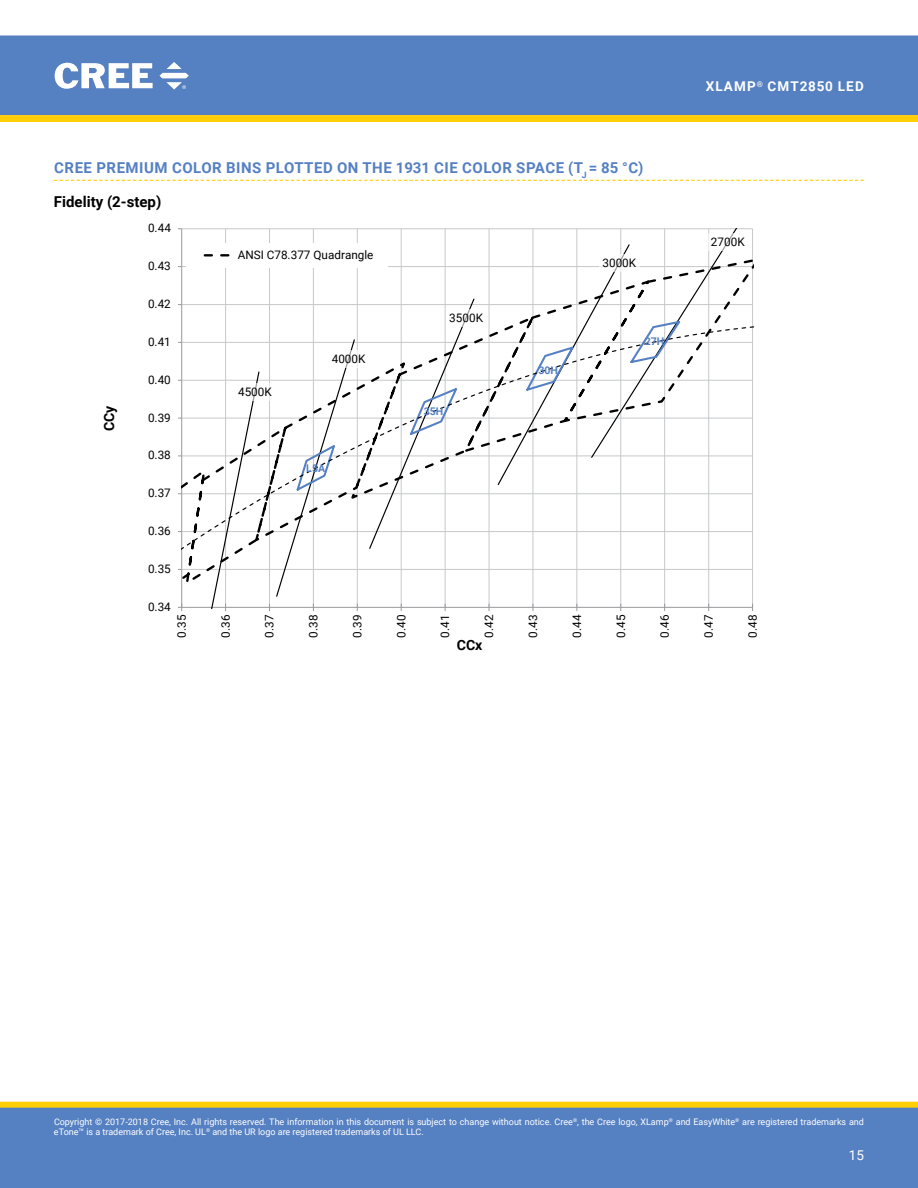
<style>
.page{position:relative;width:918px;height:1188px;background:#fff}
.page>*{position:absolute;margin:0;border:0;box-sizing:border-box;transform-origin:0 0}
.t1{font:700 15px "Roboto";letter-spacing:.035em;color:#5580c3}
.t2{font:700 15px "Roboto";color:#000}
.t3{font:700 14.1px "Roboto";letter-spacing:-.005em;color:#000}
.t4{font:700 13.5px "Roboto";letter-spacing:.085em;color:#fff}
.t5{font:13.5px "Roboto";color:#fff}
.t6{font:11.7px "Roboto";letter-spacing:.005em;color:#000}
.t7{font:700 10.65px "Roboto";color:#5580c3}
.t8{font:700 10.5px "Roboto";color:#5580c3}
.t9{font:9px/10.8px "Roboto";color:#fff}
</style>
<div class="page">
<div style="left:1px;top:36px;width:916px;height:78px;background:#5580c1"></div>
<div style="left:0;top:35px;width:918px;height:80px;border:1px solid #5580c1"></div>
<svg style="left:55px;top:63px;width:98px;height:26px"></svg>
<svg style="left:159px;top:62px;width:30px;height:28px"></svg>
<div style="left:1px;top:1102px;width:916px;height:6px;background:#ffce06"></div>
<div style="left:0;top:1102px;width:918px;height:6px;border:1px solid #ffce06"></div>
<div style="left:0;top:1108px;width:918px;height:80px;background:#5580c1"></div>
<svg style="left:0;top:115px;width:918px;height:7px;background:#fece08"></svg>
<svg style="left:54px;top:180px;width:810px;height:1px"></svg>
<hr style="left:182px;top:228px;width:571px;height:1px;background:#c6c8ca">
<hr style="left:181px;top:229px;width:1px;height:378px;background:#989a9d">
<svg style="left:182px;top:229px;width:571px;height:379px"></svg>
<div style="left:707px;top:233px;width:41px;height:18px;background:#fff"></div>
<div style="left:599px;top:254px;width:41px;height:18px;background:#fff"></div>
<div style="left:446px;top:309px;width:41px;height:18px;background:#fff"></div>
<div style="left:328px;top:350px;width:41px;height:18px;background:#fff"></div>
<div style="left:235px;top:383px;width:40px;height:17px;background:#fff"></div>
<div style="left:186px;top:243px;width:202px;height:25px;background:#fff"></div>
<svg style="left:205px;top:254px;width:25px;height:2px"></svg>
<h1 class="t1" style="left:54px;top:157px;width:251px">CREE PREM IUM COLOR BINS PLOTTED</h1>
<h1 class="t1" style="left:337px;top:157px;width:308px">ON THE 1931 CIE COLOR SPACE (T<sub>J</sub> = 85 °C)</h1>
<h1 class="t2" style="left:54px;top:191px;width:109px">FIDELITY (2-STEP)</h1>
<h2 class="t3" style="left:99px;top:431px;width:27px;rotate:-90deg">CCY</h2>
<p class="t6" style="left:148px;top:220px;width:24px">0.44</p>
<p class="t6" style="left:148px;top:258px;width:24px">0.43</p>
<p class="t6" style="left:148px;top:296px;width:24px">0.42</p>
<p class="t6" style="left:148px;top:334px;width:24px">0.41</p>
<p class="t6" style="left:148px;top:371px;width:24px">0.40</p>
<p class="t6" style="left:148px;top:409px;width:24px">0.39</p>
<p class="t6" style="left:148px;top:447px;width:24px">0.38</p>
<p class="t6" style="left:148px;top:485px;width:24px">0.37</p>
<p class="t6" style="left:148px;top:523px;width:24px">0.36</p>
<p class="t6" style="left:148px;top:561px;width:24px">0.35</p>
<p class="t6" style="left:148px;top:599px;width:24px">0.34</p>
<p class="t6" style="left:238px;top:246px;width:137px">ANSI C78.377 Quadrangle</p>
<p class="t6" style="left:238px;top:383px;width:35px">4500K</p>
<p class="t6" style="left:332px;top:351px;width:35px">4000K</p>
<p class="t8" style="left:306px;top:461px;width:20px">L5A</p>
<p class="t6" style="left:449px;top:310px;width:35px">3500K</p>
<p class="t7" style="left:424px;top:404px;width:21px">35H</p>
<p class="t7" style="left:539px;top:363px;width:21px">30H</p>
<p class="t6" style="left:602px;top:255px;width:35px">3000K</p>
<p class="t7" style="left:645px;top:334px;width:21px">27H</p>
<h3 class="t4" style="left:706px;top:77px;width:160px">XLAMP<sup>®</sup> CMT2850 LED</h3>
<p class="t6" style="left:711px;top:234px;width:35px">2700K</p>
<p class="t6" style="left:173px;top:638px;width:24px;rotate:-90deg">0.35</p>
<p class="t6" style="left:217px;top:638px;width:24px;rotate:-90deg">0.36</p>
<p class="t6" style="left:261px;top:638px;width:24px;rotate:-90deg">0.37</p>
<p class="t6" style="left:305px;top:638px;width:24px;rotate:-90deg">0.38</p>
<p class="t6" style="left:349px;top:638px;width:24px;rotate:-90deg">0.39</p>
<p class="t6" style="left:393px;top:638px;width:24px;rotate:-90deg">0.40</p>
<p class="t6" style="left:437px;top:638px;width:24px;rotate:-90deg">0.41</p>
<p class="t6" style="left:481px;top:638px;width:24px;rotate:-90deg">0.42</p>
<p class="t6" style="left:525px;top:638px;width:24px;rotate:-90deg">0.43</p>
<p class="t6" style="left:569px;top:638px;width:24px;rotate:-90deg">0.44</p>
<p class="t6" style="left:613px;top:638px;width:24px;rotate:-90deg">0.45</p>
<p class="t6" style="left:657px;top:638px;width:24px;rotate:-90deg">0.46</p>
<p class="t6" style="left:700px;top:638px;width:24px;rotate:-90deg">0.47</p>
<p class="t6" style="left:744px;top:638px;width:24px;rotate:-90deg">0.48</p>
<h2 class="t3" style="left:457px;top:635px;width:27px">CCX</h2>
<p class="t9" style="left:54px;top:1116px;width:811px">Copyright © 2017-2018 Cree, Inc. All rights reserved. The information in this document is subject to change without notice. Cree<sup>®</sup>, the Cree logo, XLamp<sup>®</sup> and EasyWhite<sup>®</sup> are registered trademarks and eTone™ is a trademark of Cree, Inc. UL<sup>®</sup> and the UR logo are registered trademarks of UL LLC.</p>
<h3 class="t5" style="left:849px;top:1145px;width:17px">15</h3>
</div>
